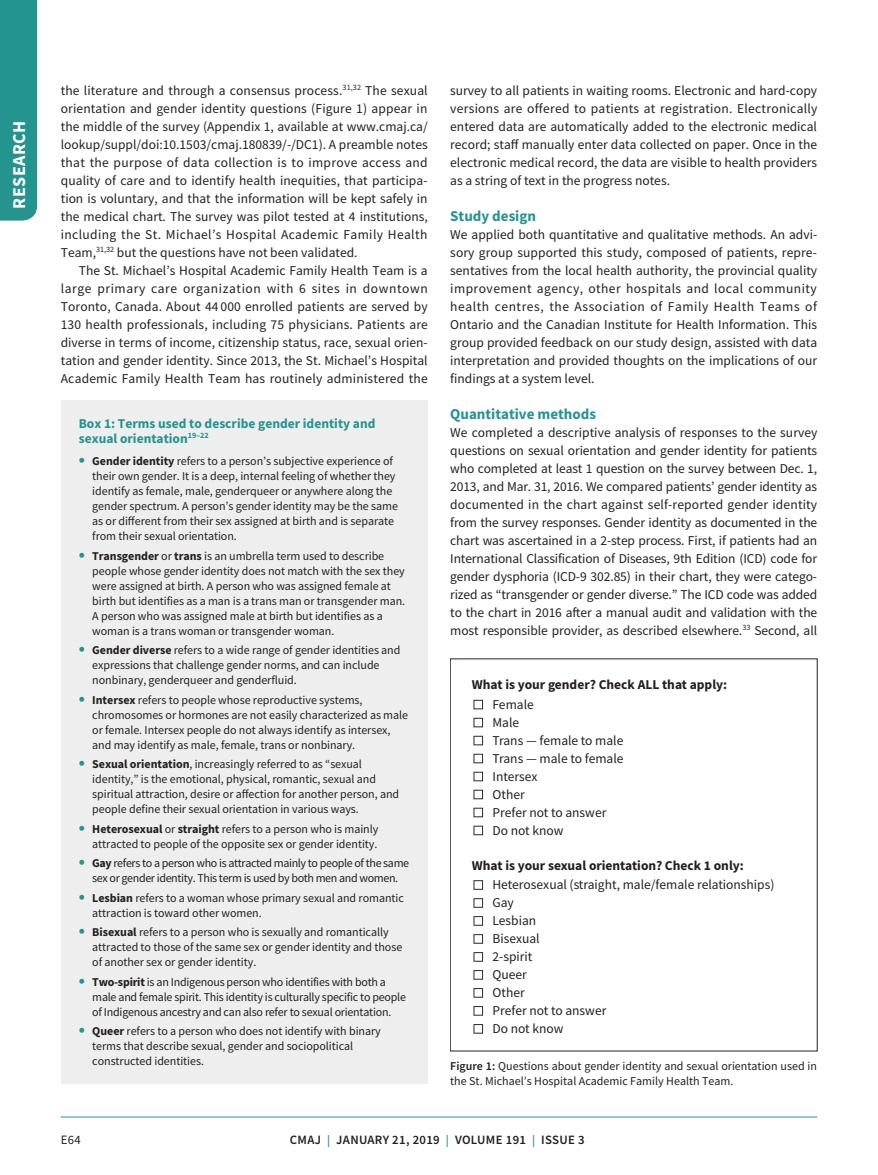
<style>
.page{position:relative;width:878px;height:1175px;background:#fff}
.page>*{position:absolute;margin:0;border:0;box-sizing:border-box;transform-origin:0 0}
.t1{font:700 18px "Source Sans Pro";letter-spacing:.025em;color:#fff}
.t2{font:700 15px "Source Sans Pro";color:#24948e}
.t3{font:13.5px/18px "Source Sans Pro";color:#231f20;text-align:justify}
.t4{font:700 13.5px "Source Sans Pro";color:#231f20}
.t5{font:700 13.5px/15px "Source Sans Pro";color:#24948e}
.t6{font:600 12.75px "Source Sans Pro";letter-spacing:.025em;color:#231f20}
.t7{font:12.75px "Source Sans Pro";color:#231f20}
.t8{font:12px/15px "Source Sans Pro";letter-spacing:-.005em;color:#231f20}
.t9{font:12px/15px "Source Sans Pro";letter-spacing:-.03em;color:#231f20;text-align:center}
.s1{font-weight:700;font-size:18px;color:#24948e}
.s2{font-weight:700}
.s3{font-weight:600}
.s4{font-size:12px;color:#24948e}
</style>
<div class="page">
<div style="left:0;top:0;width:37px;height:220px;background:#24948e"></div>
<hr style="left:61px;top:1116px;width:756px;height:1px;background:#24948e">
<div style="left:61px;top:399px;width:367px;height:684px;background:#eeeeef"></div>
<svg style="left:473px;top:700px;width:10px;height:9px"></svg>
<svg style="left:473px;top:717px;width:10px;height:10px"></svg>
<svg style="left:473px;top:735px;width:10px;height:10px"></svg>
<svg style="left:473px;top:753px;width:10px;height:10px"></svg>
<svg style="left:473px;top:771px;width:10px;height:10px"></svg>
<svg style="left:473px;top:789px;width:10px;height:10px"></svg>
<svg style="left:473px;top:807px;width:10px;height:10px"></svg>
<svg style="left:473px;top:825px;width:10px;height:10px"></svg>
<svg style="left:473px;top:880px;width:10px;height:9px"></svg>
<svg style="left:473px;top:898px;width:10px;height:9px"></svg>
<svg style="left:473px;top:916px;width:10px;height:9px"></svg>
<svg style="left:473px;top:934px;width:10px;height:9px"></svg>
<svg style="left:473px;top:952px;width:10px;height:9px"></svg>
<svg style="left:473px;top:970px;width:10px;height:9px"></svg>
<svg style="left:473px;top:988px;width:10px;height:9px"></svg>
<svg style="left:473px;top:1006px;width:10px;height:9px"></svg>
<svg style="left:473px;top:1024px;width:10px;height:9px"></svg>
<h1 class="t1" style="left:7px;top:208px;width:89px;rotate:-90deg">RESEARCH</h1>
<p class="t3" style="left:61px;top:81px;width:368px">the literature and through a consensus process.<sup>31,32</sup> The sexual orientation and gender identity questions (Figure 1) appear in the middle of the survey (Appendix 1, available at www.cmaj.ca/ lookup/suppl/doi:10.1503/cmaj.180839/-/DC1). A preamble notes that the purpose of data collection is to improve access and quality of care and to identify health inequities, that participa&shy;tion is voluntary, and that the information will be kept safely in the medical chart. The survey was pilot tested at 4 institutions, including the St. Michael’s Hospital Academic Family Health Team,<sup>31,32</sup> but the questions have not been validated.</p>
<p class="t3" style="left:61px;top:261px;width:368px;text-indent:18px">The St. Michael’s Hospital Academic Family Health Team is a large primary care organization with 6 sites in downtown Toronto, Canada. About 44 000 enrolled patients are served by 130 health professionals, including 75 physicians. Patients are diverse in terms of income, citizenship status, race, sexual orien&shy;tation and gender identity. Since 2013, the St. Michael’s Hospital Academic Family Health Team has routinely administered the</p>
<p class="t5" style="left:79px;top:415px;width:298px">Box 1: Terms used to describe gender identity and sexual orientation<sup>19–22</sup></p>
<p class="t8" style="left:92px;top:453px;width:307px;text-indent:-14px"><span class="s1">•</span> <span class="s2">Gender identity</span> refers to a person’s subjective experience of their own gender. It is a deep, internal feeling of whether they identify as female, male, genderqueer or anywhere along the gender spectrum. A person’s gender identity may be the same as or different from their sex assigned at birth and is separate from their sexual orientation.</p>
<p class="t8" style="left:92px;top:548px;width:314px;text-indent:-14px"><span class="s1">•</span> <span class="s2">Transgender</span> or <span class="s2">trans</span> is an umbrella term used to describe people whose gender identity does not match with the sex they were assigned at birth. A person who was assigned female at birth but identifies as a man is a trans man or transgender man.<br>A person who was assigned male at birth but identifies as a woman is a trans woman or transgender woman.</p>
<p class="t8" style="left:92px;top:642px;width:310px;text-indent:-14px"><span class="s1">•</span> <span class="s2">Gender diverse</span> refers to a wide range of gender identities and expressions that challenge gender norms, and can include nonbinary, genderqueer and genderfluid.</p>
<p class="t8" style="left:92px;top:692px;width:317px;text-indent:-14px"><span class="s1">•</span> <span class="s2">Intersex</span> refers to people whose reproductive systems, chromosomes or hormones are not easily characterized as male or female. Intersex people do not always identify as intersex, and may identify as male, female, trans or nonbinary.</p>
<p class="t8" style="left:92px;top:756px;width:308px;text-indent:-14px"><span class="s1">•</span> <span class="s2">Sexual orientation</span>, increasingly referred to as “sexual identity,” is the emotional, physical, romantic, sexual and spiritual attraction, desire or affection for another person, and people define their sexual orientation in various ways.</p>
<p class="t8" style="left:79px;top:821px;width:301px;text-align:right"><span class="s1">•</span> <span class="s2">Heterosexual</span> or <span class="s2">straight</span> refers to a person who is mainly attracted to people of the opposite sex or gender identity.</p>
<p class="t9" style="left:79px;top:855px;width:332px"><span class="s1">•</span> <span class="s2">Gay</span> refers to a person who is attracted mainly to people of the same sex or gender identity. This term is used by both men and women.</p>
<p class="t8" style="left:92px;top:890px;width:313px;text-indent:-14px"><span class="s1">•</span> <span class="s2">Lesbian</span> refers to a woman whose primary sexual and romantic attraction is toward other women.</p>
<p class="t8" style="left:92px;top:924px;width:311px;text-indent:-14px"><span class="s1">•</span> <span class="s2">Bisexual</span> refers to a person who is sexually and romantically attracted to those of the same sex or gender identity and those of another sex or gender identity.</p>
<p class="t8" style="left:92px;top:974px;width:315px;text-indent:-14px"><span class="s1">•</span> <span class="s2">Two-spirit</span> is an Indigenous person who identifies with both a male and female spirit. This identity is culturally specific to people of Indigenous ancestry and can also refer to sexual orientation.</p>
<p class="t8" style="left:92px;top:1023px;width:290px;text-indent:-14px"><span class="s1">•</span> <span class="s2">Queer</span> refers to a person who does not identify with binary terms that describe sexual, gender and sociopolitical constructed identities.</p>
<p class="t3" style="left:450px;top:81px;width:369px">survey to all patients in waiting rooms. Electronic and hard-copy versions are offered to patients at registration. Electronically entered data are automatically added to the electronic medical record; staff manually enter data collected on paper. Once in the electronic medical record, the data are visible to health providers as a string of text in the progress notes.</p>
<p class="t2" style="left:450px;top:205px;width:87px">Study design</p>
<p class="t3" style="left:450px;top:225px;width:368px">We applied both quantitative and qualitative methods. An advi&shy;sory group supported this study, composed of patients, repre&shy;sentatives from the local health authority, the provincial quality improvement agency, other hospitals and local community health centres, the Association of Family Health Teams of Ontario and the Canadian Institute for Health Information. This group provided feedback on our study design, assisted with data interpretation and provided thoughts on the implications of our findings at a system level.</p>
<p class="t2" style="left:450px;top:403px;width:147px">Quantitative methods</p>
<p class="t3" style="left:450px;top:423px;width:368px">We completed a descriptive analysis of responses to the survey questions on sexual orientation and gender identity for patients who completed at least 1 question on the survey between Dec. 1, 2013, and Mar. 31, 2016. We compared patients’ gender identity as documented in the chart against self-reported gender identity from the survey responses. Gender identity as documented in the chart was ascertained in a 2-step process. First, if patients had an International Classification of Diseases, 9th Edition (ICD) code for gender dysphoria (ICD-9 302.85) in their chart, they were catego&shy;rized as “transgender or gender diverse.” The ICD code was added to the chart in 2016 after a manual audit and validation with the most responsible provider, as described elsewhere.<sup>33</sup> Second, all</p>
<p class="t4" style="left:472px;top:675px;width:257px">What is your gender? Check ALL that apply:</p>
<p class="t3" style="left:492px;top:695px;width:133px;text-align:left">Female<br>Male<br>Trans — female to male<br>Trans — male to female<br>Intersex<br>Other<br>Prefer not to answer<br>Do not know</p>
<p class="t4" style="left:472px;top:856px;width:273px">What is your sexual orientation? Check 1 only:</p>
<p class="t3" style="left:492px;top:875px;width:283px;text-align:left">Heterosexual (straight, male/female relationships)<br>Gay<br>Lesbian<br>Bisexual<br>2-spirit<br>Queer<br>Other<br>Prefer not to answer<br>Do not know</p>
<p class="t8" style="left:450px;top:1058px;width:368px"><span class="s3">Figure 1:</span> Questions about gender identity and sexual orientation used in the St. Michael’s Hospital Academic Family Health Team.</p>
<p class="t7" style="left:61px;top:1132px;width:22px">E64</p>
<p class="t6" style="left:290px;top:1131px;width:296px">CMAJ <span class="s4">|</span> JANUARY 21, 2019 <span class="s4">|</span> VOLUME 191 <span class="s4">|</span> ISSUE 3</p>
</div>
